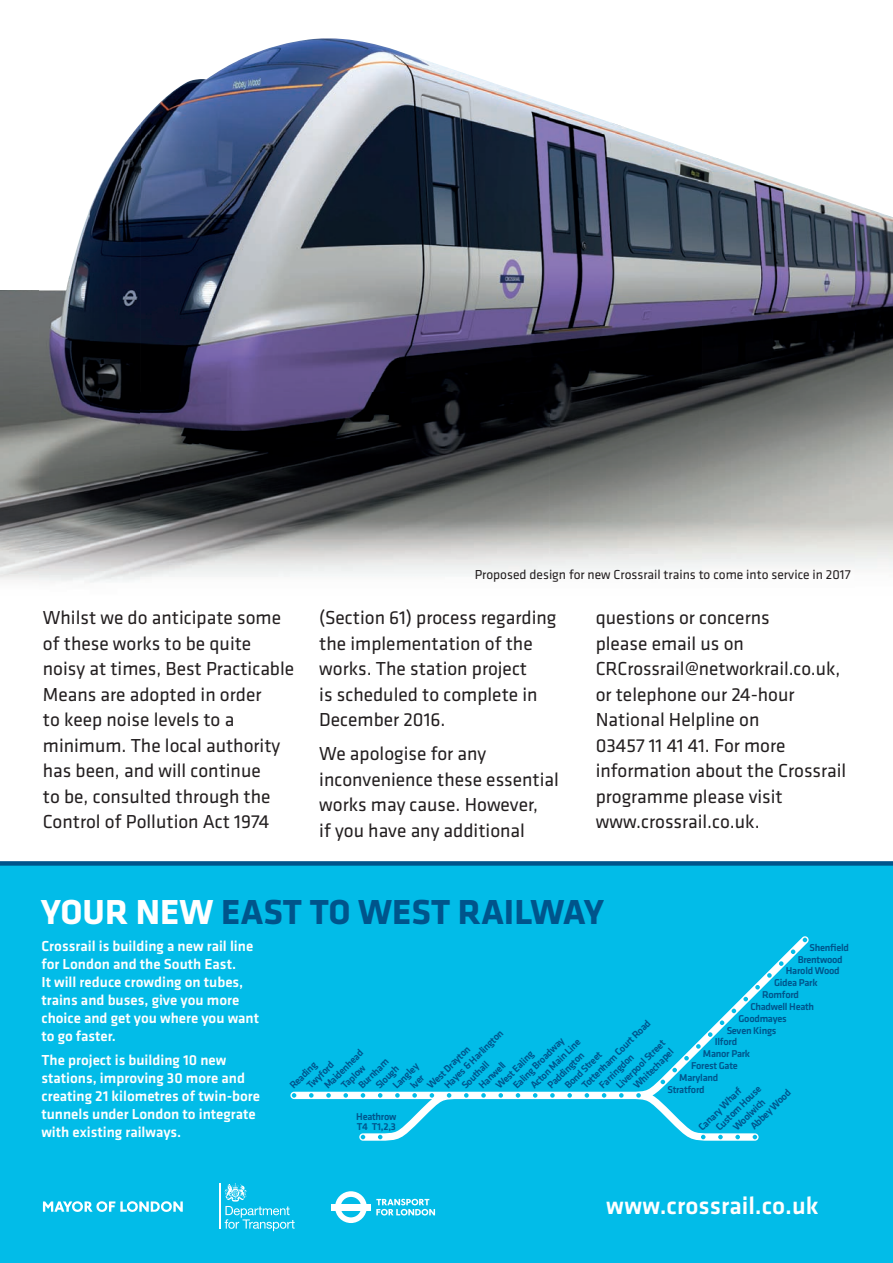
<style>
.page{position:relative;width:893px;height:1263px;background:#fff}
.page>*{position:absolute;margin:0;border:0;box-sizing:border-box;transform-origin:0 0}
.t1{font:700 36px "Klavika";color:#00548b}
.t2{font:500 25.2px "Klavika";color:#fff}
.t3{font:19.5px/25.5px "Klavika";color:#231f20}
.t4{font:500 15px/18px "Klavika";color:#fff}
.t5{font:13.5px "Klavika";color:#231f20}
.t6{font:500 10.35px/12.1px "Klavika";letter-spacing:-.025em;color:#00548b}
.s1{color:#fff}
</style>
<div class="page">
<div style="left:0;top:864px;width:893px;height:399px;background:#02bce8"></div>
<svg style="left:290px;top:936px;width:519px;height:204px"></svg>
<hr style="left:219px;top:1183px;width:1px;height:45px;background:#fff">
<svg style="left:224px;top:1183px;width:71px;height:48px"></svg>
<svg style="left:335px;top:1191px;width:32px;height:32px"></svg>
<div style="left:331px;top:1204px;width:39px;height:6px;background:#fff"></div>
<svg style="left:376px;top:1198px;width:59px;height:17px"></svg>
<svg style="left:43px;top:1201px;width:140px;height:11px"></svg>
<svg style="left:0;top:861px;width:893px;height:4px;background:#0b5b90"></svg>
<img style="left:141px;top:38px;width:408px;height:539px">
<img style="left:89px;top:123px;width:52px;height:460px">
<img style="left:549px;top:102px;width:153px;height:472px">
<img style="left:702px;top:153px;width:153px;height:414px">
<img style="left:39px;top:210px;width:51px;height:373px">
<img style="left:855px;top:204px;width:38px;height:364px">
<img style="left:0;top:290px;width:39px;height:290px">
<p class="t5" style="left:475px;top:566px;width:378px">Proposed design for new Crossrail trains to come into service in 2017</p>
<p class="t3" style="left:43px;top:604px;width:253px">Whilst we do anticipate some of these works to be quite noisy at times, Best Practicable<br>Means are adopted in order<br>to keep noise levels to a minimum. The local authority has been, and will continue<br>to be, consulted through the<br>Control of Pollution Act 1974</p>
<p class="t3" style="left:319px;top:604px;width:239px">(Section 61) process regarding the implementation of the works. The station project<br>is scheduled to complete in<br>December 2016.</p>
<p class="t3" style="left:319px;top:740px;width:241px">We apologise for any inconvenience these essential works may cause. However,<br>if you have any additional</p>
<p class="t3" style="left:596px;top:604px;width:252px">questions or concerns<br>please email us on<br>CRCrossrail@networkrail.co.uk, or telephone our 24-hour<br>National Helpline on<br>03457 11 41 41. For more information about the Crossrail programme please visit www.crossrail.co.uk.</p>
<h1 class="t1" style="left:41px;top:886px;width:565px"><span class="s1">YOUR NEW</span> EAST TO WEST RAILWAY</h1>
<p class="t4" style="left:41px;top:936px;width:219px">Crossrail is building a new rail line for London and the South East.<br>It will reduce crowding on tubes, trains and buses, give you more choice and get you where you want to go faster.</p>
<p class="t4" style="left:41px;top:1050px;width:220px">The project is building 10 new stations, improving 30 more and creating 21 kilometres of twin-bore tunnels under London to integrate with existing railways.</p>
<p class="t6" style="left:810px;top:941px;width:41px">Shenfield</p>
<p class="t6" style="left:798px;top:953px;width:47px">Brentwood</p>
<p class="t6" style="left:786px;top:964px;width:55px">Harold Wood</p>
<p class="t6" style="left:774px;top:976px;width:45px">Gidea Park</p>
<p class="t6" style="left:762px;top:988px;width:38px">Romford</p>
<p class="t6" style="left:750px;top:1000px;width:65px">Chadwell Heath</p>
<p class="t6" style="left:738px;top:1012px;width:50px">Goodmayes</p>
<p class="t6" style="left:579px;top:1082px;width:94px;rotate:-45deg">Tottenham Court Road</p>
<p class="t6" style="left:727px;top:1023px;width:51px">Seven Kings</p>
<p class="t6" style="left:441px;top:1082px;width:80px;rotate:-45deg">Hayes &amp; Harlington</p>
<p class="t6" style="left:510px;top:1082px;width:69px;rotate:-45deg">Ealing Broadway</p>
<p class="t6" style="left:715px;top:1035px;width:24px">Ilford</p>
<p class="t6" style="left:527px;top:1082px;width:68px;rotate:-45deg">Acton Main Line</p>
<p class="t6" style="left:613px;top:1082px;width:66px;rotate:-45deg">Liverpool Street</p>
<p class="t6" style="left:424px;top:1082px;width:58px;rotate:-45deg">West Drayton</p>
<p class="t6" style="left:631px;top:1082px;width:54px;rotate:-45deg">Whitechapel</p>
<p class="t6" style="left:321px;top:1082px;width:52px;rotate:-45deg">Maidenhead</p>
<p class="t6" style="left:703px;top:1047px;width:49px">Manor Park</p>
<p class="t6" style="left:562px;top:1082px;width:50px;rotate:-45deg">Bond Street</p>
<p class="t6" style="left:493px;top:1082px;width:50px;rotate:-45deg">West Ealing</p>
<p class="t6" style="left:545px;top:1082px;width:49px;rotate:-45deg">Paddington</p>
<p class="t6" style="left:596px;top:1082px;width:46px;rotate:-45deg">Farringdon</p>
<p class="t6" style="left:347px;top:1074px;width:40px;text-indent:-12px;rotate:-45deg">Taplow<br>Burnham</p>
<p class="t6" style="left:357px;top:1120px;width:41px">T4 T1,2,3</p>
<p class="t6" style="left:459px;top:1082px;width:36px;rotate:-45deg">Southall</p>
<p class="t6" style="left:304px;top:1082px;width:35px;rotate:-45deg">Twyford</p>
<p class="t6" style="left:476px;top:1082px;width:35px;rotate:-45deg">Hanwell</p>
<p class="t6" style="left:287px;top:1082px;width:35px;rotate:-45deg">Reading</p>
<p class="t6" style="left:691px;top:1059px;width:48px">Forest Gate</p>
<p class="t6" style="left:390px;top:1082px;width:33px;rotate:-45deg">Langley</p>
<p class="t6" style="left:373px;top:1082px;width:30px;rotate:-45deg">Slough</p>
<p class="t6" style="left:679px;top:1071px;width:41px">Maryland</p>
<p class="t6" style="left:407px;top:1082px;width:17px;rotate:-45deg">Iver</p>
<p class="t6" style="left:667px;top:1083px;width:39px">Stratford</p>
<p class="t6" style="left:713px;top:1124px;width:61px;rotate:-45deg">Custom House</p>
<p class="t6" style="left:696px;top:1124px;width:58px;rotate:-45deg">Canary Wharf</p>
<p class="t6" style="left:747px;top:1123px;width:54px;rotate:-45deg">Abbey Wood</p>
<p class="t6" style="left:730px;top:1124px;width:42px;rotate:-45deg">Woolwich</p>
<p class="t6" style="left:356px;top:1110px;width:42px">Heathrow</p>
<p class="t2" style="left:606px;top:1189px;width:214px">www.crossrail.co.uk</p>
</div>
